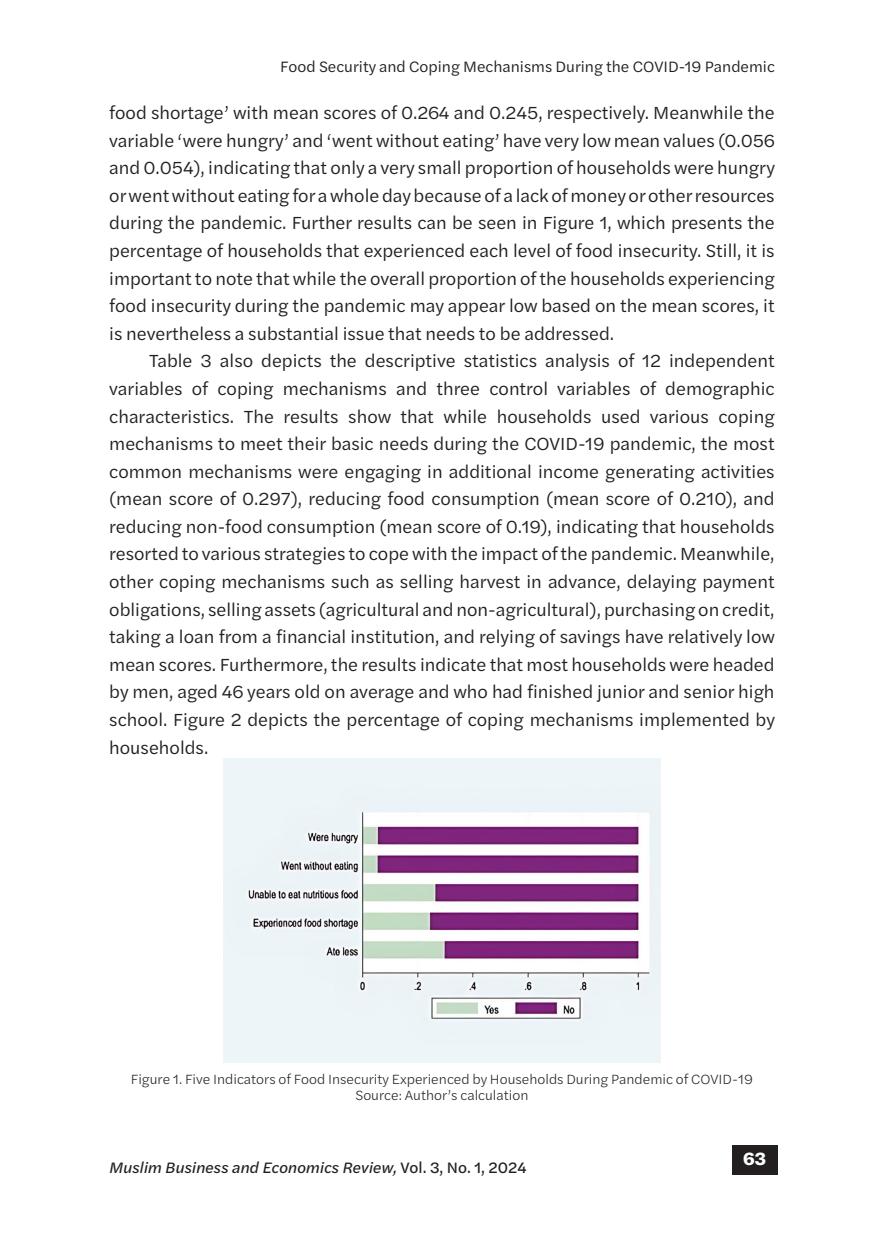
<style>
.page{position:relative;width:874px;height:1241px;background:#fff}
.page>*{position:absolute;margin:0;border:0;box-sizing:border-box;transform-origin:0 0}
.Isi_Artikel{font:18.38px/27.7px "Halyard Text";color:#231f20;text-align:justify}
.t1{font:700 18.38px "Halyard Text";color:#fff}
.t2{font:15.75px "Halyard Text";color:#231f20}
.t3{font:italic 15.75px "Halyard Text";color:#231f20}
.Caption_Tabel_Gambar{font:300 14px "Halyard Text";color:#231f20}
.s1{font-style:normal}
</style>
<div class="page">
<div style="left:731px;top:1144px;width:46px;height:30px;background:#231f20"></div>
<img style="left:223px;top:758px;width:437px;height:304px">
<p class="t2" style="left:280px;top:55px;width:496px">Food Security and Coping Mechanisms During the COVID-19 Pandemic</p>
<p class="Isi_Artikel" style="left:109px;top:98px;width:667px">food shortage’ with mean scores of 0.264 and 0.245, respectively. Meanwhile the variable ‘were hungry’ and ‘went without eating’ have very low mean values (0.056 and 0.054), indicating that only a very small proportion of households were hungry or went without eating for a whole day because of a lack of money or other resources during the pandemic. Further results can be seen in Figure 1, which presents the percentage of households that experienced each level of food insecurity. Still, it is important to note that while the overall proportion of the households experiencing food insecurity during the pandemic may appear low based on the mean scores, it is nevertheless a substantial issue that needs to be addressed.</p>
<p class="Isi_Artikel" style="left:109px;top:346px;width:667px;text-indent:40px">Table 3 also depicts the descriptive statistics analysis of 12 independent variables of coping mechanisms and three control variables of demographic characteristics. The results show that while households used various coping mechanisms to meet their basic needs during the COVID-19 pandemic, the most common mechanisms were engaging in additional income generating activities (mean score of 0.297), reducing food consumption (mean score of 0.210), and reducing non-food consumption (mean score of 0.19), indicating that households resorted to various strategies to cope with the impact of the pandemic. Meanwhile, other coping mechanisms such as selling harvest in advance, delaying payment obligations, selling assets (agricultural and non-agricultural), purchasing on credit, taking a loan from a financial institution, and relying of savings have relatively low mean scores. Furthermore, the results indicate that most households were headed by men, aged 46 years old on average and who had finished junior and senior high school. Figure 2 depicts the percentage of coping mechanisms implemented by households.</p>
<p class="Caption_Tabel_Gambar" style="left:131px;top:1068px;width:623px">Figure 1. Five Indicators of Food Insecurity Experienced by Households During Pandemic of COVID-19</p>
<p class="Caption_Tabel_Gambar" style="left:355px;top:1085px;width:174px">Source: Author’s calculation</p>
<p class="t3" style="left:109px;top:1155px;width:419px">Muslim Business and Economics Review, <span class="s1">Vol. 3, No. 1, 2024</span></p>
<p class="t1" style="left:742px;top:1143px;width:24px">63</p>
</div>
